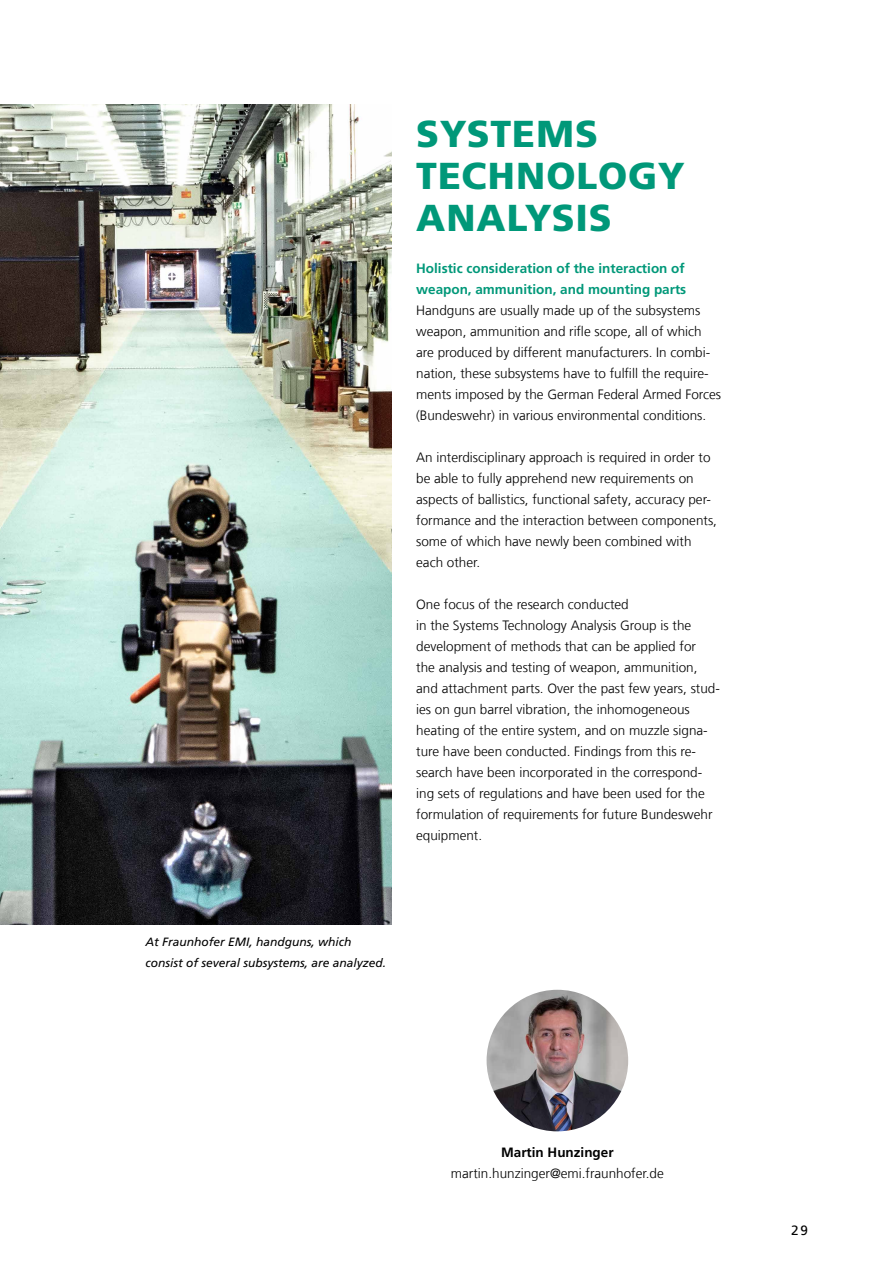
<style>
.page{position:relative;width:893px;height:1263px;background:#fff}
.page>*{position:absolute;margin:0;border:0;box-sizing:border-box;transform-origin:0 0}
.t1{font:900 37.5px/42px "Frutiger LT Com";letter-spacing:.025em;color:#009879}
.t2{font:300 13.5px/21px "Frutiger LT Com";color:#000}
.t3{font:700 13.5px/21px "Frutiger LT Com";color:#009879}
.t4{font:700 13.5px "Frutiger LT Com";color:#000}
.t5{font:13.5px "Frutiger LT Com";color:#000}
.t6{font:italic 12px/21px "Frutiger LT Com";color:#000}
</style>
<div class="page">
<img style="left:0;top:104px;width:391px;height:820px">
<img style="left:487px;top:990px;width:141px;height:141px;border-radius:71px">
<h1 class="t1" style="left:416px;top:113px;width:270px">SYSTEMS<br>TECHNOLOGY<br>ANALYSIS</h1>
<p class="t3" style="left:416px;top:258px;width:272px">Holistic consideration of the interaction of weapon, ammunition, and mounting parts</p>
<p class="t2" style="left:416px;top:300px;width:307px">Handguns are usually made up of the subsystems weapon, ammunition and rifle scope, all of which are produced by different manufacturers. In combi&shy;nation, these subsystems have to fulfill the require&shy;ments imposed by the German Federal Armed Forces (Bundeswehr) in various environmental conditions.</p>
<p class="t2" style="left:416px;top:447px;width:302px">An interdisciplinary approach is required in order to be able to fully apprehend new requirements on aspects of ballistics, functional safety, accuracy per&shy;formance and the interaction between components, some of which have newly been combined with each other.</p>
<p class="t2" style="left:416px;top:594px;width:305px">One focus of the research conducted<br>in the Systems Technology Analysis Group is the development of methods that can be applied for<br>the analysis and testing of weapon, ammunition, and attachment parts. Over the past few years, stud&shy;ies on gun barrel vibration, the inhomogeneous heating of the entire system, and on muzzle signa&shy;ture have been conducted. Findings from this re&shy;search have been incorporated in the correspond&shy;ing sets of regulations and have been used for the formulation of requirements for future Bundeswehr equipment.</p>
<p class="t6" style="left:145px;top:931px;width:242px">At Fraunhofer EMI, handguns, which consist of several subsystems, are analyzed.</p>
<p class="t4" style="left:501px;top:1145px;width:114px">Martin Hunzinger</p>
<p class="t2" style="left:451px;top:1163px;width:214px">martin.hunzinger@emi.fraunhofer.de</p>
<p class="t5" style="left:791px;top:1222px;width:18px">29</p>
</div>
